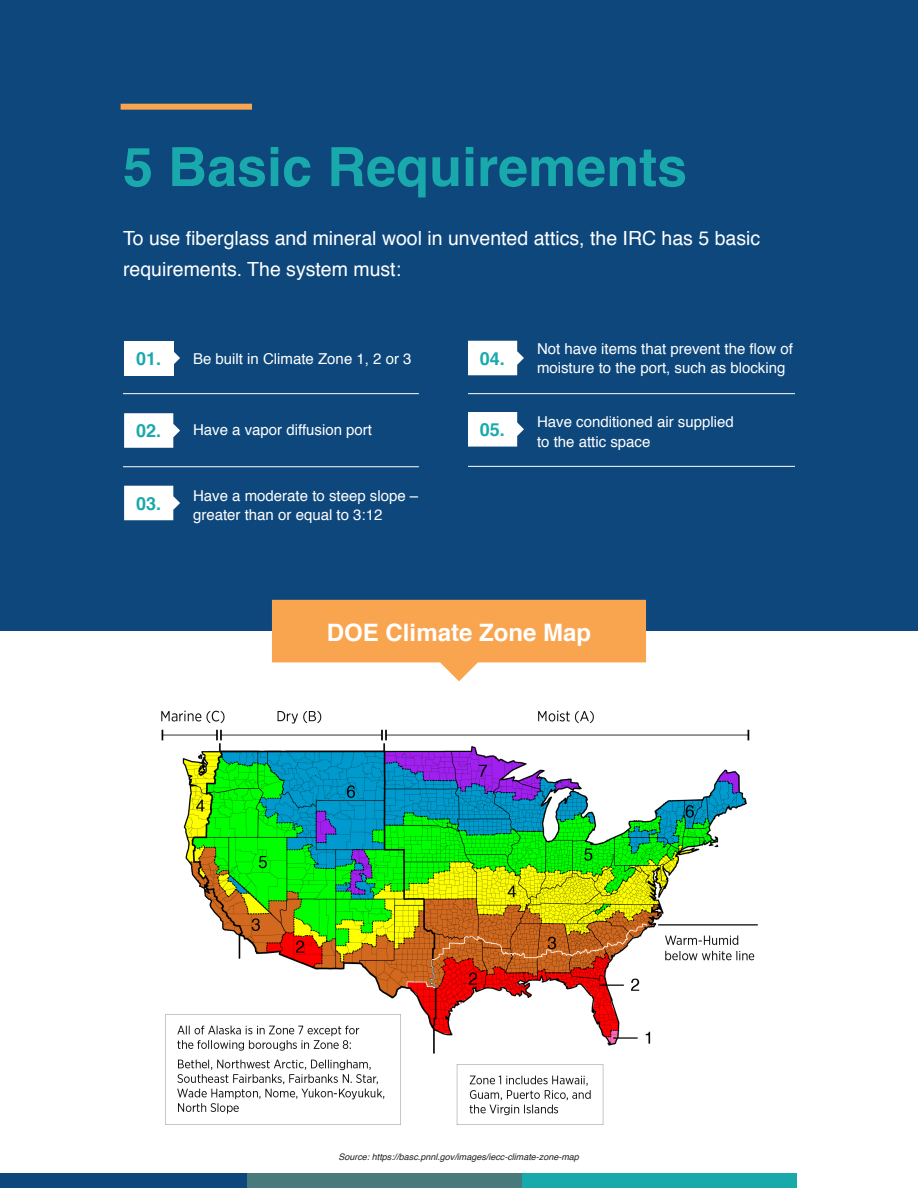
<style>
.page{position:relative;width:918px;height:1188px;background:#fff}
.page>*{position:absolute;margin:0;border:0;box-sizing:border-box;transform-origin:0 0}
.t1{font:700 54px "Helvetica";color:#19a9ac}
.t2{font:700 24px "Helvetica";color:#fff}
.t3{font:19.5px/31.5px "Helvetica";color:#fff}
.t4{font:700 18px "Helvetica";color:#19a9ac}
.t5{font:15px/19.5px "Helvetica";color:#fff}
.t6{font:italic 9px "Helvetica";color:#231f20}
</style>
<div class="page">
<div style="left:0;top:0;width:918px;height:631px;background:#0d477c"></div>
<svg style="left:468px;top:412px;width:56px;height:35px;background:#e4eaf0"></svg>
<svg style="left:468px;top:341px;width:56px;height:34px;background:#e7edf2"></svg>
<svg style="left:124px;top:413px;width:56px;height:35px;background:#e4eaf0"></svg>
<svg style="left:124px;top:486px;width:56px;height:34px;background:#e7edf2"></svg>
<div style="left:121px;top:104px;width:131px;height:6px;background:#f9a44f"></div>
<div style="left:124px;top:341px;width:49px;height:34px;background:#fff"></div>
<svg style="left:173px;top:351px;width:7px;height:14px"></svg>
<div style="left:0;top:1174px;width:248px;height:14px;background:#0d477c"></div>
<div style="left:248px;top:1174px;width:274px;height:14px;background:#48797b"></div>
<div style="left:522px;top:1174px;width:274px;height:14px;background:#1aa9ab"></div>
<svg style="left:272px;top:600px;width:374px;height:81px"></svg>
<hr style="left:123px;top:393px;width:296px;height:1px;background:#fff">
<hr style="left:468px;top:393px;width:327px;height:1px;background:#fff">
<hr style="left:468px;top:466px;width:327px;height:1px;background:#fff">
<hr style="left:123px;top:466px;width:296px;height:1px;background:#fff">
<img style="left:161px;top:710px;width:596px;height:415px">
<p class="t1" style="left:123px;top:123px;width:566px">5 Basic Requirements</p>
<p class="t3" style="left:123px;top:223px;width:639px">To use fiberglass and mineral wool in unvented attics, the IRC has 5 basic requirements. The system must:</p>
<p class="t4" style="left:136px;top:344px;width:27px">01.</p>
<p class="t4" style="left:136px;top:416px;width:27px">02.</p>
<p class="t4" style="left:136px;top:489px;width:27px">03.</p>
<p class="t5" style="left:193px;top:349px;width:220px">Be built in Climate Zone 1, 2 or 3</p>
<p class="t5" style="left:193px;top:420px;width:180px">Have a vapor diffusion port</p>
<p class="t5" style="left:193px;top:486px;width:227px">Have a moderate to steep slope – greater than or equal to 3:12</p>
<p class="t4" style="left:480px;top:344px;width:27px">04.</p>
<p class="t4" style="left:480px;top:415px;width:27px">05.</p>
<p class="t5" style="left:537px;top:339px;width:257px">Not have items that prevent the flow of moisture to the port, such as blocking</p>
<p class="t5" style="left:537px;top:413px;width:198px">Have conditioned air supplied to the attic space</p>
<p class="t2" style="left:327px;top:613px;width:266px">DOE Climate Zone Map</p>
<p class="t6" style="left:338px;top:1150px;width:242px">Source: https://basc.pnnl.gov/images/iecc-climate-zone-map</p>
</div>
